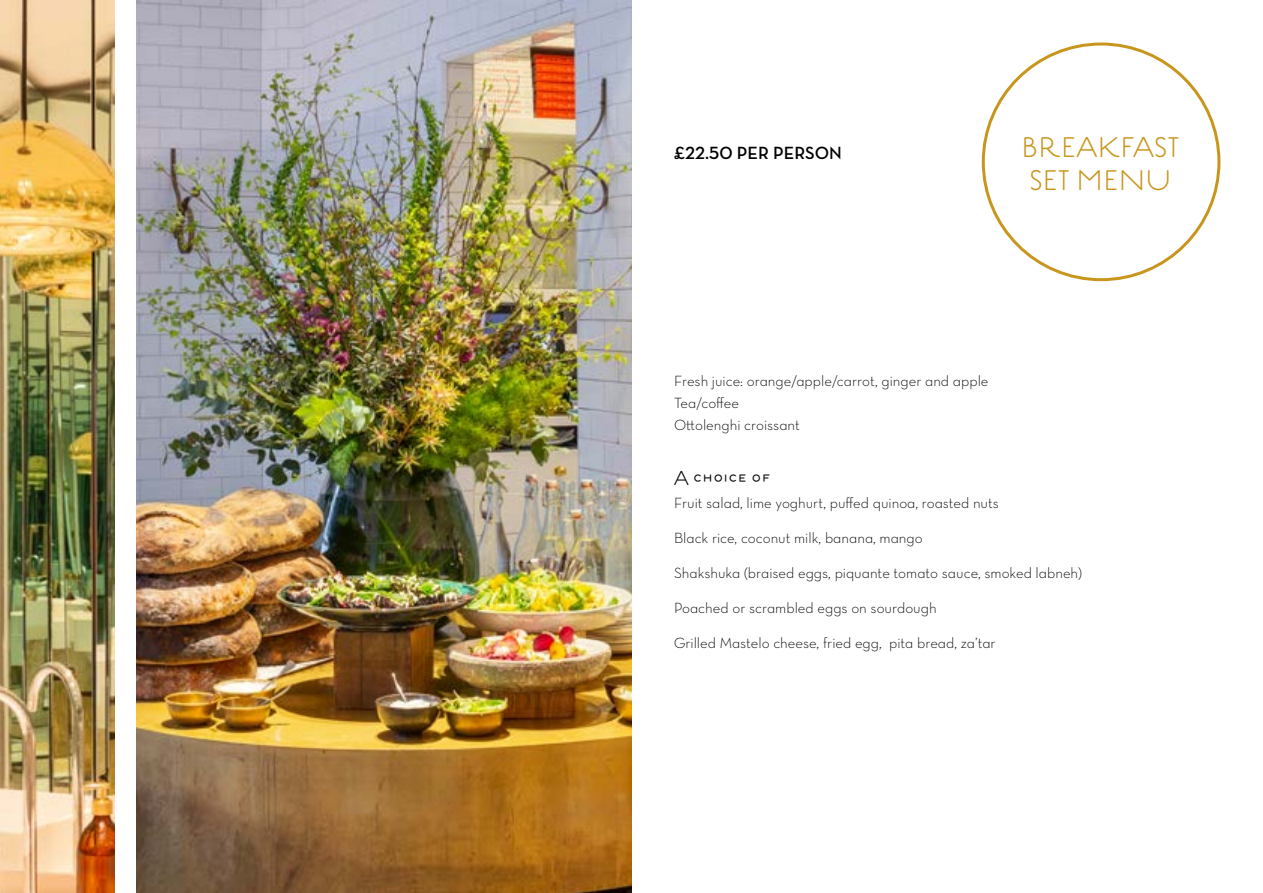
<style>
.page{position:relative;width:1263px;height:893px;background:#fff}
.page>*{position:absolute;margin:0;border:0;box-sizing:border-box;transform-origin:0 0}
.t1{font:30px/33px "Estilo";letter-spacing:.015em;color:#c9961d}
.t2{font:21px "Estilo";color:#000}
.t3{font:18px "Neutraface Text Demi Alt";color:#000}
.t4{font:15px/22.2px "Neutraface Text Light Alt";color:#000}
</style>
<div class="page">
<img style="left:136px;top:0;width:495px;height:893px">
<img style="left:0;top:0;width:115px;height:893px">
<p class="t3" style="left:674px;top:141px;width:169px">£22.50 PER PERSON</p>
<h1 class="t1" style="left:1021px;top:130px;width:159px">BREAKFAST<br>SET MENU</h1>
<p class="t4" style="left:674px;top:369px;width:316px">Fresh juice: orange/apple/carrot, ginger and apple<br>Tea/coffee<br>Ottolenghi croissant</p>
<h2 class="t2" style="left:674px;top:465px;width:97px">A choice of</h2>
<p class="t4" style="left:674px;top:491px;width:326px">Fruit salad, lime yoghurt, puffed quinoa, roasted nuts</p>
<p class="t4" style="left:674px;top:526px;width:250px">Black rice, coconut milk, banana, mango</p>
<p class="t4" style="left:674px;top:561px;width:409px">Shakshuka (braised eggs, piquante tomato sauce, smoked labneh)</p>
<p class="t4" style="left:674px;top:596px;width:264px">Poached or scrambled eggs on sourdough</p>
<p class="t4" style="left:674px;top:631px;width:323px">Grilled Mastelo cheese, fried egg, pita bread, za’tar</p>
</div>
